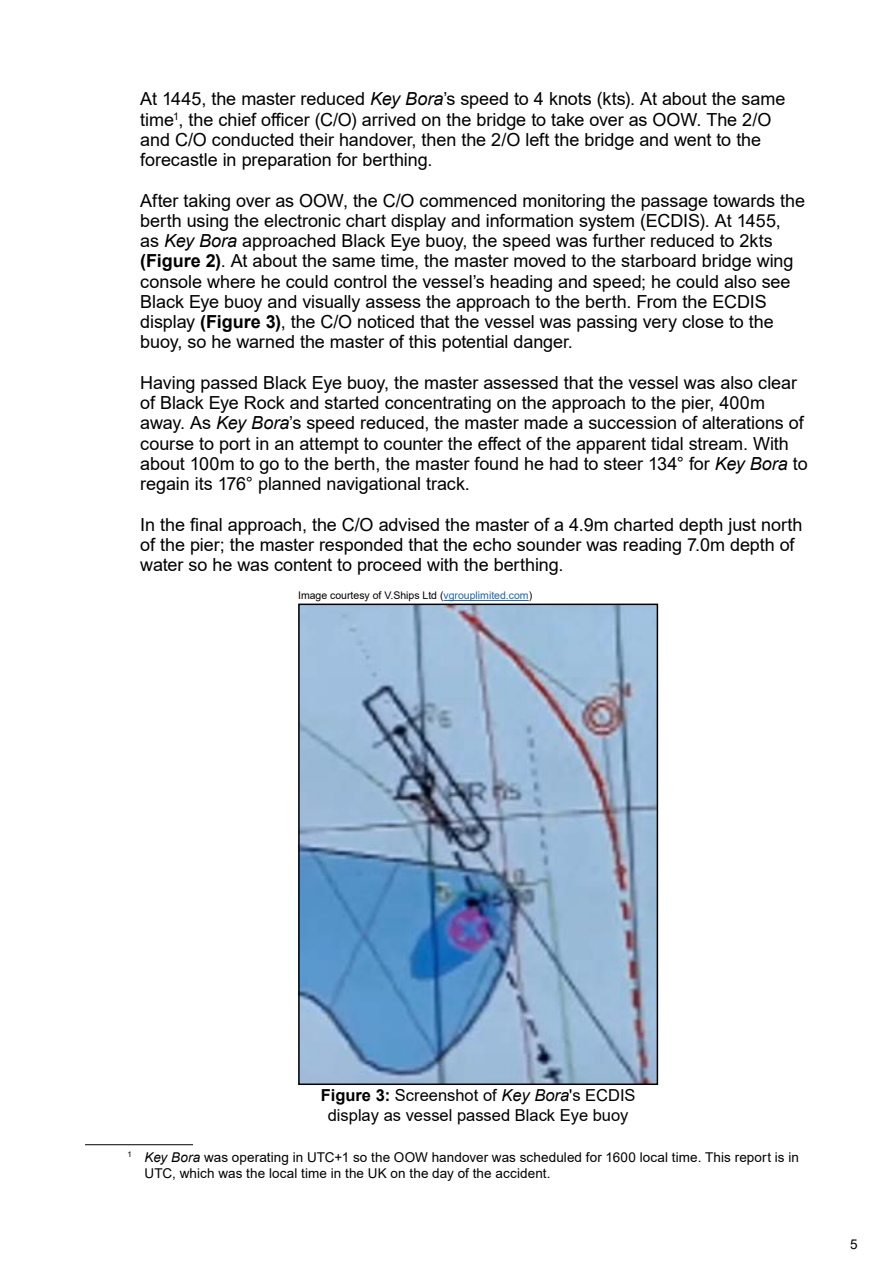
<style>
.page{position:relative;width:893px;height:1263px;background:#fff}
.page>*{position:absolute;margin:0;border:0;box-sizing:border-box;transform-origin:0 0}
.t1{font:18px/20.2px "Arial MT2";letter-spacing:-.005em;color:#000}
.t2{font:18px/20.2px "Arial";letter-spacing:-.005em;color:#000}
.t3{font:16.5px/19.5px "Arial MT2";color:#000;text-align:center}
.t4{font:13.5px/16.2px "Arial MT2";letter-spacing:.01em;color:#000}
.t5{font:10.5px "Arial MT2";color:#000}
.s1{font-family:"Arial";font-style:italic}
.s2{font-family:"Arial"}
.s3{font-family:"Arial";font-weight:700}
.s4{font-family:"Arial MT2"}
.s5{color:#2065a3}
</style>
<div class="page">
<hr style="left:85px;top:1144px;width:108px;height:1px;background:#000">
<img style="left:301px;top:607px;width:354px;height:475px">
<div style="left:298px;top:604px;width:360px;height:481px;border:2px solid #000"></div>
<hr style="left:443px;top:600px;width:86px;height:1px;background:#2065a3">
<p class="t1" style="left:140px;top:89px;width:646px">At 1445, the master reduced <span class="s1">Key Bora</span>’s speed to 4 knots (kts). At about the same time<sup>1</sup><span class="s2">, the chief officer (C/O) arrived on the bridge to take over as OOW. The 2/O </span>and C/O conducted their handover, then the 2/O left the bridge and went to the forecastle in preparation for berthing.</p>
<p class="t1" style="left:140px;top:190px;width:666px">After taking over as OOW, the C/O commenced monitoring the passage towards the berth using the electronic chart display and information system (ECDIS). At 1455,<br>as <span class="s1">Key Bora</span> approached Black Eye buoy, the speed was further reduced to 2kts <span class="s3">(Figure 2)</span>. At about the same time, the master moved to the starboard bridge wing <span class="s2">console where he could control the vessel’s heading and speed; he could also see </span>Black Eye buoy and visually assess the approach to the berth. From the ECDIS display <span class="s3">(Figure 3)</span>, the C/O noticed that the vessel was passing very close to the buoy, so he warned the master of this potential danger.</p>
<p class="t1" style="left:140px;top:372px;width:669px">Having passed Black Eye buoy, the master assessed that the vessel was also clear of Black Eye Rock and started concentrating on the approach to the pier, 400m away. As <span class="s1">Key Bora</span>’s speed reduced, the master made a succession of alterations of <span class="s2">course to port in an attempt to counter the effect of the apparent tidal stream. With </span>about 100m to go to the berth, the master found he had to steer 134° for <span class="s1">Key Bora</span> to regain its 176° planned navigational track.</p>
<p class="t2" style="left:140px;top:514px;width:664px">In the final approach, the C/O advised the master of a 4.9m charted depth just north of the pier; the master responded that the echo sounder was reading 7.0m depth of <span class="s4">water so he was content to proceed with the berthing.</span></p>
<p class="t5" style="left:298px;top:588px;width:236px">Image courtesy of V.Ships Ltd (<span class="s5">vgrouplimited.com</span>)</p>
<p class="t3" style="left:321px;top:1086px;width:316px"><span class="s3">Figure 3:</span> Screenshot of <span class="s1">Key Bora</span>'s ECDIS display as vessel passed Black Eye buoy</p>
<p class="t4" style="left:145px;top:1149px;width:656px;text-indent:-17px"><sup>1</sup> <span class="s1">Key Bora</span> was operating in UTC+1 so the OOW handover was scheduled for 1600 local time. This report is in<br>UTC, which was the local time in the UK on the day of the accident.</p>
<p class="t4" style="left:850px;top:1236px;width:9px">5</p>
</div>
